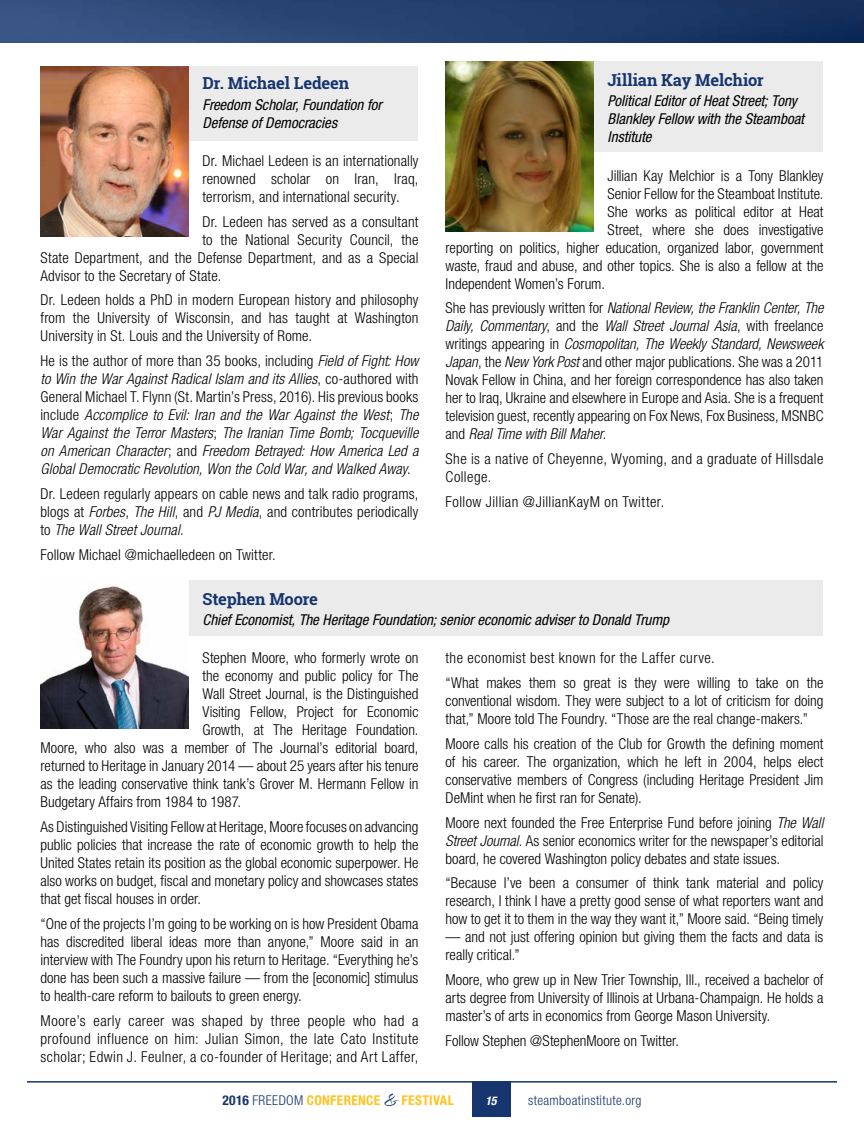
<style>
.page{position:relative;width:864px;height:1134px;background:#fff}
.page>*{position:absolute;margin:0;border:0;box-sizing:border-box;transform-origin:0 0}
.t1{font:700 16.5px "Roboto Slab";letter-spacing:-.01em;color:#16356e}
.t2{font:300 condensed 15px/18px "Helvetica Neue LT Std";letter-spacing:.005em;color:#000;text-align:justify}
.t3{font:italic 300 condensed 15px/18px "Helvetica Neue LT Std";letter-spacing:.01em;color:#000;text-align:justify}
.t4{font:italic condensed 15px/18px "Helvetica Neue LT Std";color:#000}
.t5{font:300 condensed 15px/18px "Helvetica Neue LT Std";letter-spacing:.03em;color:#000}
.t6{font:700 condensed 13.5px "Helvetica Neue LT Std";letter-spacing:.025em;color:#ffc421}
.t7{font:300 condensed 13.5px "Helvetica Neue LT Std";letter-spacing:.025em;color:#16356e}
.t8{font:italic 700 condensed 12px "Helvetica Neue LT Std";color:#fff}
.s1{font-style:normal}
.s2{font-style:italic}
.s3{color:#16356e}
.s4{font-weight:300;color:#16356e}
.s5{font-family:"Spring LP";font-weight:300;font-stretch:normal;font-size:22.5px;color:#16356e}
</style>
<div class="page">
<div style="left:472px;top:1081px;width:38px;height:36px;background:#16356e"></div>
<hr style="left:27px;top:1081px;width:810px;height:2px;background:#16356e">
<img style="left:0;top:0;width:864px;height:42px">
<div style="left:40px;top:66px;width:378px;height:74px;background:#ebebec"></div>
<div style="left:446px;top:62px;width:378px;height:90px;background:#ebebec"></div>
<div style="left:40px;top:581px;width:784px;height:55px;background:#ebebec"></div>
<img style="left:40px;top:66px;width:149px;height:170px">
<img style="left:446px;top:62px;width:148px;height:170px">
<img style="left:40px;top:581px;width:149px;height:148px">
<p class="t1" style="left:202px;top:72px;width:148px">Dr. Michael Ledeen</p>
<p class="t4" style="left:202px;top:96px;width:181px">Freedom Scholar, Foundation for<br>Defense of Democracies</p>
<p class="t2" style="left:202px;top:152px;width:218px">Dr. Michael Ledeen is an internationally renowned scholar on Iran, Iraq, terrorism, and international security.</p>
<p class="t2" style="left:202px;top:212px;width:217px">Dr. Ledeen has served as a consultant</p>
<p class="t2" style="left:202px;top:230px;width:217px">to the National Security Council, the</p>
<p class="t2" style="left:40px;top:248px;width:380px">State Department, and the Defense Department, and as a Special</p>
<p class="t2" style="left:40px;top:266px;width:182px">Advisor to the Secretary of State.</p>
<p class="t2" style="left:40px;top:291px;width:379px">Dr. Ledeen holds a PhD in modern European history and philosophy from the University of Wisconsin, and has taught at Washington University in St. Louis and the University of Rome.</p>
<p class="t3" style="left:40px;top:352px;width:380px"><span class="s1">He is the author of more than 35 books, including</span> Field of Fight: How to Win the War Against Radical Islam and its Allies<span class="s1">, co-authored with General Michael T. Flynn (St. Martin’s Press, 2016). His previous books include</span> Accomplice to Evil: Iran and the War Against the West<span class="s1">;</span> The War Against the Terror Masters<span class="s1">;</span> The Iranian Time Bomb; Tocqueville on American Character<span class="s1">; and</span> Freedom Betrayed: How America Led a Global Democratic Revolution, Won the Cold War, and Walked Away<span class="s1">.</span></p>
<p class="t2" style="left:40px;top:485px;width:379px">Dr. Ledeen regularly appears on cable news and talk radio programs, blogs at <span class="s2">Forbes</span>, <span class="s2">The Hill</span>, and <span class="s2">PJ Media</span>, and contributes periodically to <span class="s2">The Wall Street Journal</span>.</p>
<p class="t2" style="left:40px;top:545px;width:237px">Follow Michael @michaelledeen on Twitter.</p>
<p class="t1" style="left:608px;top:69px;width:158px">Jillian Kay Melchior</p>
<p class="t4" style="left:608px;top:92px;width:198px">Political Editor of Heat Street; Tony<br>Blankley Fellow with the Steamboat<br>Institute</p>
<p class="t2" style="left:608px;top:166px;width:217px">Jillian Kay Melchior is a Tony Blankley</p>
<p class="t2" style="left:608px;top:184px;width:218px">Senior Fellow for the Steamboat Institute.</p>
<p class="t2" style="left:608px;top:202px;width:217px">She works as political editor at Heat</p>
<p class="t2" style="left:608px;top:220px;width:217px">Street, where she does investigative</p>
<p class="t2" style="left:446px;top:238px;width:379px">reporting on politics, higher education, organized labor, government</p>
<p class="t2" style="left:446px;top:256px;width:379px">waste, fraud and abuse, and other topics. She is also a fellow at the</p>
<p class="t2" style="left:446px;top:274px;width:161px">Independent Women’s Forum.</p>
<p class="t2" style="left:446px;top:299px;width:380px">She has previously written for <span class="s2">National Review, the Franklin Center, The Daily, Commentary</span>, and the <span class="s2">Wall Street Journal Asia</span>, with freelance writings appearing in <span class="s2">Cosmopolitan, The Weekly Standard, Newsweek Japan</span>, the <span class="s2">New York Post</span> and other major publications. She was a 2011<br>Novak Fellow in China, and her foreign correspondence has also taken her to Iraq, Ukraine and elsewhere in Europe and Asia. She is a frequent television guest, recently appearing on Fox News, Fox Business, MSNBC and <span class="s2">Real Time with Bill Maher</span>.</p>
<p class="t5" style="left:446px;top:450px;width:380px">She is a native of Cheyenne, Wyoming, and a graduate of Hillsdale<br>College.</p>
<p class="t5" style="left:446px;top:492px;width:220px">Follow Jillian @JillianKayM on Twitter.</p>
<p class="t1" style="left:202px;top:587px;width:117px">Stephen Moore</p>
<p class="t4" style="left:202px;top:611px;width:468px">Chief Economist, The Heritage Foundation; senior economic adviser to Donald Trump</p>
<p class="t2" style="left:202px;top:649px;width:218px">Stephen Moore, who formerly wrote on</p>
<p class="t2" style="left:202px;top:667px;width:217px">the economy and public policy for The</p>
<p class="t2" style="left:202px;top:685px;width:218px">Wall Street Journal, is the Distinguished</p>
<p class="t2" style="left:202px;top:703px;width:217px">Visiting Fellow, Project for Economic</p>
<p class="t2" style="left:202px;top:721px;width:217px">Growth, at The Heritage Foundation.</p>
<p class="t2" style="left:40px;top:739px;width:379px">Moore, who also was a member of The Journal’s editorial board,</p>
<p class="t2" style="left:40px;top:757px;width:380px">returned to Heritage in January 2014 — about 25 years after his tenure</p>
<p class="t2" style="left:40px;top:775px;width:380px">as the leading conservative think tank’s Grover M. Hermann Fellow in</p>
<p class="t2" style="left:40px;top:793px;width:202px">Budgetary Affairs from 1984 to 1987.</p>
<p class="t2" style="left:40px;top:818px;width:380px">As Distinguished Visiting Fellow at Heritage, Moore focuses on advancing public policies that increase the rate of economic growth to help the United States retain its position as the global economic superpower. He also works on budget, fiscal and monetary policy and showcases states that get fiscal houses in order.</p>
<p class="t2" style="left:40px;top:914px;width:380px">“One of the projects I’m going to be working on is how President Obama has discredited liberal ideas more than anyone,” Moore said in an interview with The Foundry upon his return to Heritage. “Everything he’s done has been such a massive failure — from the [economic] stimulus to health-care reform to bailouts to green energy.</p>
<p class="t2" style="left:40px;top:1011px;width:380px">Moore’s early career was shaped by three people who had a profound influence on him: Julian Simon, the late Cato Institute scholar; Edwin J. Feulner, a co-founder of Heritage; and Art Laffer,</p>
<p class="t2" style="left:446px;top:646px;width:379px;line-height:24.8px">the economist best known for the Laffer curve.<br>“What makes them so great is they were willing to take on the</p>
<p class="t2" style="left:446px;top:692px;width:380px">conventional wisdom. They were subject to a lot of criticism for doing that,” Moore told The Foundry. “Those are the real change-makers.”</p>
<p class="t2" style="left:446px;top:734px;width:380px">Moore calls his creation of the Club for Growth the defining moment of his career. The organization, which he left in 2004, helps elect conservative members of Congress (including Heritage President Jim DeMint when he first ran for Senate).</p>
<p class="t2" style="left:446px;top:813px;width:380px">Moore next founded the Free Enterprise Fund before joining <span class="s2">The Wall Street Journal</span>. As senior economics writer for the newspaper’s editorial board, he covered Washington policy debates and state issues.</p>
<p class="t2" style="left:446px;top:874px;width:380px">“Because I’ve been a consumer of think tank material and policy research, I think I have a pretty good sense of what reporters want and how to get it to them in the way they want it,” Moore said. “Being timely</p>
<p class="t2" style="left:446px;top:928px;width:379px">— and not just offering opinion but giving them the facts and data is really critical.”</p>
<p class="t2" style="left:446px;top:971px;width:380px">Moore, who grew up in New Trier Township, Ill., received a bachelor of arts degree from University of Illinois at Urbana-Champaign. He holds a master’s of arts in economics from George Mason University.</p>
<p class="t2" style="left:446px;top:1031px;width:235px">Follow Stephen @StephenMoore on Twitter.</p>
<p class="t6" style="left:222px;top:1092px;width:233px"><span class="s3">2016</span> <span class="s4">FREEDOM</span> CONFERENCE <span class="s5">&amp;</span> FESTIVAL</p>
<p class="t8" style="left:486px;top:1094px;width:13px">15</p>
<p class="t7" style="left:528px;top:1092px;width:115px">steamboatinstitute.org</p>
</div>
